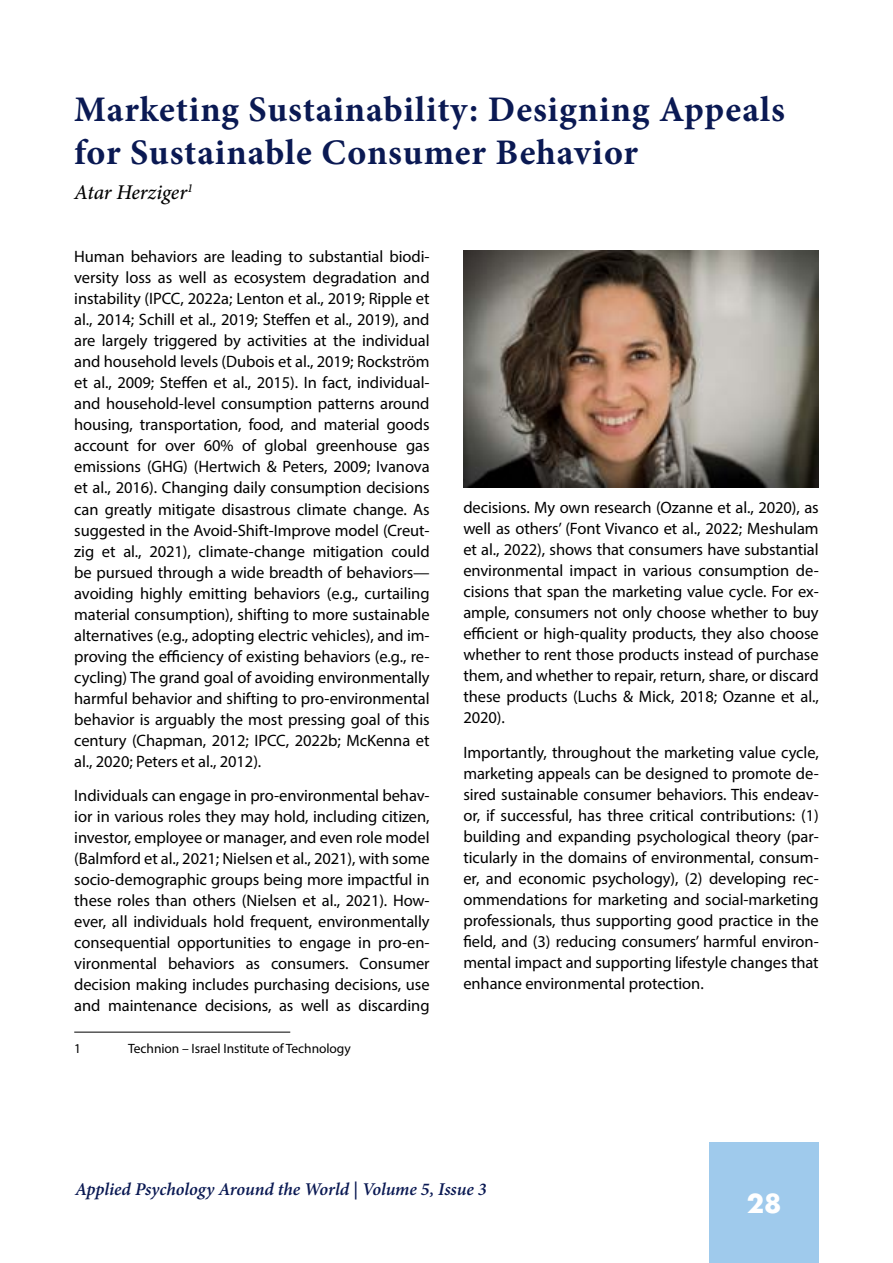
<style>
.page{position:relative;width:893px;height:1263px;background:#fff}
.page>*{position:absolute;margin:0;border:0;box-sizing:border-box;transform-origin:0 0}
.t1{font:700 36px/43.2px "Minion Pro";letter-spacing:.025em;color:#0a1953}
.t2{font:700 25.5px "Futura";color:#fff}
.t3{font:italic 500 21px "Minion Pro";letter-spacing:-.005em;color:#000}
.t4{font:italic 600 18px "Minion Pro";letter-spacing:-.005em;color:#0a1953}
.t5{font:16.5px/21px "Myriad Pro";letter-spacing:-.005em;color:#000;text-align:justify}
.t6{font:13.5px "Myriad Pro";letter-spacing:-.005em;color:#000}
</style>
<div class="page">
<div style="left:710px;top:1142px;width:109px;height:120px;background:#9fcaec"></div>
<hr style="left:74px;top:1032px;width:216px;height:1px;background:#000">
<img style="left:464px;top:250px;width:355px;height:237px">
<h1 class="t1" style="left:74px;top:87px;width:712px">Marketing Sustainability: Designing Appeals for Sustainable Consumer Behavior</h1>
<p class="t3" style="left:74px;top:178px;width:120px">Atar Herziger<sup>1</sup></p>
<p class="t5" style="left:74px;top:246px;width:357px">Human behaviors are leading to substantial biodi&shy;versity loss as well as ecosystem degradation and instability (IPCC, 2022a; Lenton et al., 2019; Ripple et al., 2014; Schill et al., 2019; Steffen et al., 2019), and are largely triggered by activities at the individual and household levels (Dubois et al., 2019; Rockström et al., 2009; Steffen et al., 2015). In fact, individual&shy;and household-level consumption patterns around housing, transportation, food, and material goods account for over 60% of global greenhouse gas emissions (GHG) (Hertwich &amp; Peters, 2009; Ivanova et al., 2016). Changing daily consumption decisions can greatly mitigate disastrous climate change. As suggested in the Avoid-Shift-Improve model (Creut&shy;zig et al., 2021), climate-change mitigation could be pursued through a wide breadth of behaviors— avoiding highly emitting behaviors (e.g., curtailing material consumption), shifting to more sustainable alternatives (e.g., adopting electric vehicles), and im&shy;proving the efficiency of existing behaviors (e.g., re&shy;cycling) The grand goal of avoiding environmentally harmful behavior and shifting to pro-environmental behavior is arguably the most pressing goal of this century (Chapman, 2012; IPCC, 2022b; McKenna et al., 2020; Peters et al., 2012).</p>
<p class="t5" style="left:74px;top:785px;width:357px">Individuals can engage in pro-environmental behav&shy;ior in various roles they may hold, including citizen, investor, employee or manager, and even role model (Balmford et al., 2021; Nielsen et al., 2021), with some socio-demographic groups being more impactful in these roles than others (Nielsen et al., 2021). How&shy;ever, all individuals hold frequent, environmentally consequential opportunities to engage in pro-en&shy;vironmental behaviors as consumers. Consumer decision making includes purchasing decisions, use and maintenance decisions, as well as discarding</p>
<p class="t6" style="left:74px;top:1040px;width:8px">1</p>
<p class="t6" style="left:128px;top:1040px;width:224px">Technion – Israel Institute of Technology</p>
<p class="t5" style="left:463px;top:497px;width:357px">decisions. My own research (Ozanne et al., 2020), as well as others’ (Font Vivanco et al., 2022; Meshulam et al., 2022), shows that consumers have substantial environmental impact in various consumption de&shy;cisions that span the marketing value cycle. For ex&shy;ample, consumers not only choose whether to buy efficient or high-quality products, they also choose whether to rent those products instead of purchase them, and whether to repair, return, share, or discard these products (Luchs &amp; Mick, 2018; Ozanne et al., 2020).</p>
<p class="t5" style="left:463px;top:741px;width:357px">Importantly, throughout the marketing value cycle, marketing appeals can be designed to promote de&shy;sired sustainable consumer behaviors. This endeav&shy;or, if successful, has three critical contributions: (1) building and expanding psychological theory (par&shy;ticularly in the domains of environmental, consum&shy;er, and economic psychology), (2) developing rec&shy;ommendations for marketing and social-marketing professionals, thus supporting good practice in the field, and (3) reducing consumers’ harmful environ&shy;mental impact and supporting lifestyle changes that enhance environmental protection.</p>
<p class="t4" style="left:75px;top:1177px;width:413px">Applied Psychology Around the World | Volume 5, Issue 3</p>
<h2 class="t2" style="left:747px;top:1185px;width:36px">28</h2>
</div>
